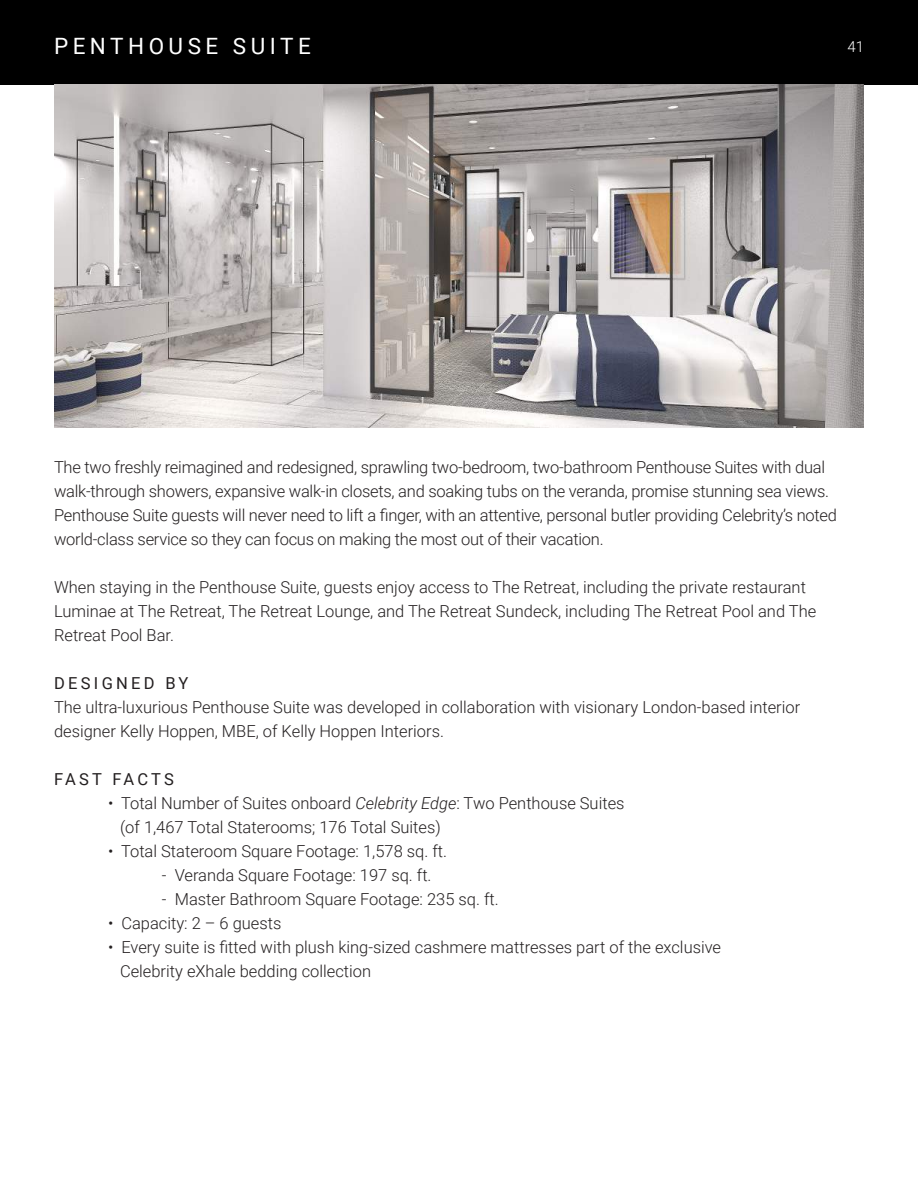
<style>
.page{position:relative;width:918px;height:1188px;background:#fff}
.page>*{position:absolute;margin:0;border:0;box-sizing:border-box;transform-origin:0 0}
.t1{font:22.5px "Roboto";letter-spacing:.2em;color:#fff}
.t2{font:300 16.5px/24px "Roboto";color:#231f20}
.t3{font:16.5px "Roboto";letter-spacing:.2em;color:#231f20}
.t4{font:300 15px "Roboto";color:#fff}
.s1{font-style:italic}
</style>
<div class="page">
<div style="left:0;top:0;width:918px;height:84px;background:#000"></div>
<img style="left:54px;top:84px;width:810px;height:344px">
<h1 class="t1" style="left:54px;top:31px;width:258px">PENTHOUSE SUITE</h1>
<p class="t4" style="left:847px;top:36px;width:18px">41</p>
<p class="t2" style="left:54px;top:454px;width:785px">The two freshly reimagined and redesigned, sprawling two-bedroom, two-bathroom Penthouse Suites with dual walk-through showers, expansive walk-in closets, and soaking tubs on the veranda, promise stunning sea views.<br>Penthouse Suite guests will never need to lift a finger, with an attentive, personal butler providing Celebrity’s noted world-class service so they can focus on making the most out of their vacation.</p>
<p class="t2" style="left:54px;top:574px;width:764px">When staying in the Penthouse Suite, guests enjoy access to The Retreat, including the private restaurant<br>Luminae at The Retreat, The Retreat Lounge, and The Retreat Sundeck, including The Retreat Pool and The<br>Retreat Pool Bar.</p>
<p class="t3" style="left:54px;top:671px;width:136px">DESIGNED BY</p>
<p class="t2" style="left:54px;top:694px;width:748px">The ultra-luxurious Penthouse Suite was developed in collaboration with visionary London-based interior designer Kelly Hoppen, MBE, of Kelly Hoppen Interiors.</p>
<p class="t3" style="left:54px;top:767px;width:122px">FAST FACTS</p>
<p class="t2" style="left:120px;top:790px;width:506px;text-indent:-12px">• Total Number of Suites onboard <span class="s1">Celebrity Edge</span>: Two Penthouse Suites (of 1,467 Total Staterooms; 176 Total Suites)</p>
<p class="t2" style="left:108px;top:838px;width:341px">• Total Stateroom Square Footage: 1,578 sq. ft.</p>
<p class="t2" style="left:162px;top:862px;width:271px">- Veranda Square Footage: 197 sq. ft.</p>
<p class="t2" style="left:162px;top:886px;width:338px">- Master Bathroom Square Footage: 235 sq. ft.</p>
<p class="t2" style="left:108px;top:910px;width:175px">• Capacity: 2 – 6 guests</p>
<p class="t2" style="left:120px;top:934px;width:603px;text-indent:-12px">• Every suite is fitted with plush king-sized cashmere mattresses part of the exclusive<br>Celebrity eXhale bedding collection</p>
</div>
